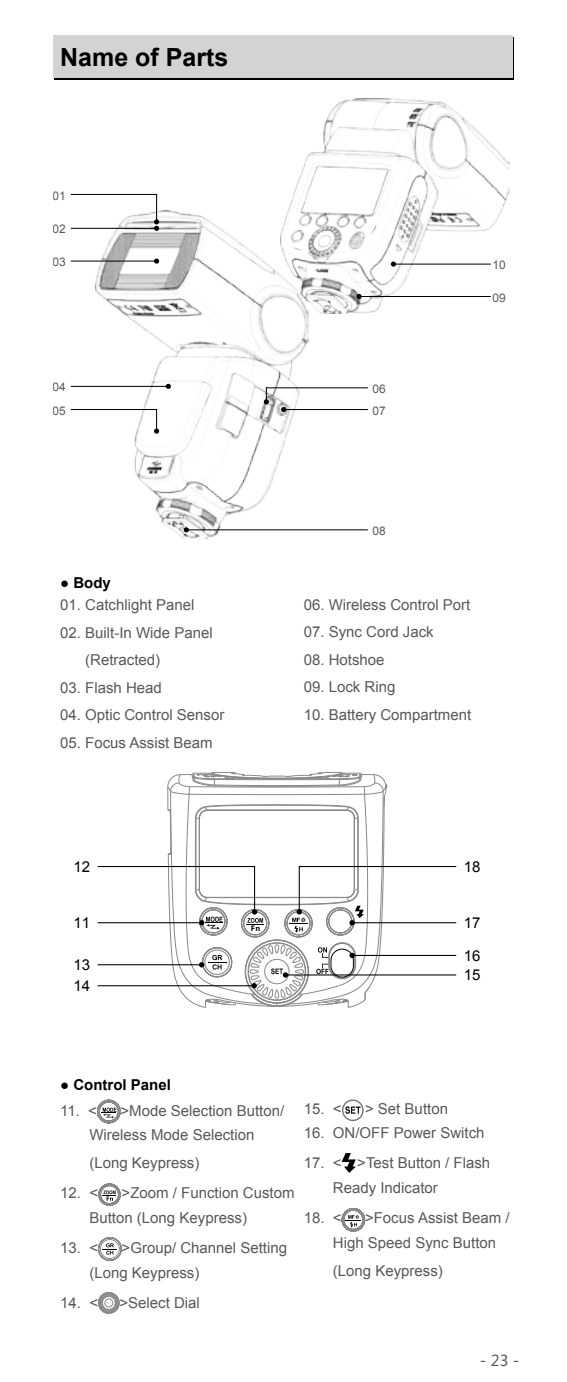
<style>
.page{position:relative;width:567px;height:1382px;background:#fff}
.page>*{position:absolute;margin:0;border:0;box-sizing:border-box;transform-origin:0 0}
.t1{font:700 25px "Arial";color:#000}
.t2{font:15px/25px "Arial";color:#595757}
.t3{font:700 15px "Arial";color:#000}
.t4{font:15px/21px "Arial";color:#000}
.t5{font:15px "Microsoft Ya Hei";color:#595757}
.t6{font:12px/21.8px "Arial";color:#595757}
.t7{font:700 7.5px "Microsoft Ya Hei";color:#000}
</style>
<div class="page">
<div style="left:54px;top:37px;width:460px;height:42px;background:#000"></div>
<div style="left:53px;top:35px;width:460px;height:43px;background:#d3d3d4"></div>
<svg style="left:97px;top:1100px;width:23px;height:23px"></svg>
<svg style="left:98px;top:1183px;width:23px;height:23px"></svg>
<svg style="left:98px;top:1237px;width:24px;height:24px"></svg>
<svg style="left:98px;top:1292px;width:21px;height:22px"></svg>
<svg style="left:98px;top:772px;width:358px;height:236px"></svg>
<div style="left:342px;top:1099px;width:22px;height:22px;border:1px solid #717071;border-radius:50%"></div>
<svg style="left:345px;top:1106px;width:16px;height:8px"></svg>
<svg style="left:342px;top:1153px;width:14px;height:20px"></svg>
<svg style="left:342px;top:1208px;width:23px;height:23px"></svg>
<img style="left:288px;top:98px;width:221px;height:216px">
<img style="left:95px;top:211px;width:214px;height:327px">
<svg style="left:391px;top:262px;width:100px;height:5px"></svg>
<svg style="left:184px;top:527px;width:184px;height:5px"></svg>
<svg style="left:356px;top:294px;width:135px;height:5px"></svg>
<svg style="left:264px;top:387px;width:104px;height:44px"></svg>
<svg style="left:71px;top:409px;width:88px;height:25px"></svg>
<svg style="left:71px;top:384px;width:100px;height:5px"></svg>
<svg style="left:71px;top:194px;width:88px;height:37px"></svg>
<svg style="left:71px;top:259px;width:88px;height:5px"></svg>
<svg style="left:362px;top:218px;width:15px;height:17px"></svg>
<svg style="left:284px;top:218px;width:25px;height:34px"></svg>
<img style="left:291px;top:230px;width:16px;height:13px">
<h1 class="t1" style="left:60px;top:40px;width:170px">Name of Parts</h1>
<p class="t6" style="left:53px;top:185px;width:15px">01</p>
<p class="t6" style="left:53px;top:218px;width:15px">02</p>
<p class="t6" style="left:53px;top:251px;width:15px">03</p>
<p class="t6" style="left:53px;top:376px;width:15px">04</p>
<p class="t6" style="left:53px;top:400px;width:15px">05</p>
<p class="t3" style="left:60px;top:572px;width:52px">● Body</p>
<p class="t2" style="left:60px;top:592px;width:136px">01. Catchlight Panel</p>
<p class="t2" style="left:85px;top:619px;width:129px;line-height:27.5px;text-indent:-25px">02. Built-In Wide Panel (Retracted)</p>
<p class="t2" style="left:60px;top:675px;width:103px">03. Flash Head</p>
<p class="t2" style="left:60px;top:702px;width:166px">04. Optic Control Sensor</p>
<p class="t2" style="left:60px;top:730px;width:154px">05. Focus Assist Beam</p>
<p class="t6" style="left:372px;top:378px;width:15px">06<br>07</p>
<p class="t6" style="left:492px;top:254px;width:15px">10</p>
<p class="t6" style="left:492px;top:287px;width:15px">09</p>
<p class="t6" style="left:372px;top:520px;width:15px">08</p>
<p class="t2" style="left:304px;top:592px;width:168px">06. Wireless Control Port</p>
<p class="t2" style="left:304px;top:619px;width:132px">07. Sync Cord Jack</p>
<p class="t2" style="left:304px;top:647px;width:82px">08. Hotshoe</p>
<p class="t2" style="left:304px;top:674px;width:93px">09. Lock Ring</p>
<p class="t2" style="left:304px;top:702px;width:169px">10. Battery Compartment</p>
<p class="t4" style="left:73px;top:856px;width:18px">12</p>
<p class="t4" style="left:464px;top:856px;width:18px">18</p>
<p class="t4" style="left:73px;top:912px;width:18px">11</p>
<p class="t7" style="left:251px;top:923px;width:11px">Fn</p>
<p class="t4" style="left:464px;top:912px;width:18px">17</p>
<p class="t4" style="left:464px;top:945px;width:18px">16</p>
<p class="t4" style="left:73px;top:954px;width:18px">13<br>14</p>
<p class="t4" style="left:464px;top:965px;width:18px">15</p>
<p class="t3" style="left:60px;top:1075px;width:112px">● Control Panel</p>
<p class="t2" style="left:60px;top:1098px;width:38px">11. &lt;</p>
<p class="t2" style="left:89px;top:1099px;width:196px;line-height:24.2px;text-indent:31px">&gt;Mode Selection Button/<br>Wireless Mode Selection</p>
<p class="t2" style="left:89px;top:1150px;width:112px">(Long Keypress)</p>
<p class="t2" style="left:60px;top:1180px;width:39px">12. &lt;</p>
<p class="t2" style="left:89px;top:1180px;width:207px;text-indent:32px">&gt;Zoom / Function Custom<br>Button (Long Keypress)</p>
<p class="t2" style="left:60px;top:1235px;width:39px">13. &lt;</p>
<p class="t2" style="left:89px;top:1235px;width:199px;text-indent:32px">&gt;Group/ Channel Setting (Long Keypress)</p>
<p class="t2" style="left:60px;top:1291px;width:39px">14. &lt;</p>
<p class="t2" style="left:119px;top:1291px;width:82px">&gt;Select Dial</p>
<p class="t2" style="left:304px;top:1097px;width:39px">15. &lt;</p>
<p class="t2" style="left:365px;top:1097px;width:84px">&gt; Set Button</p>
<p class="t2" style="left:304px;top:1121px;width:182px">16. ON/OFF Power Switch</p>
<p class="t2" style="left:333px;top:1151px;width:159px;text-indent:-29px">17. &lt; &gt;Test Button / Flash<br>Ready Indicator</p>
<p class="t2" style="left:304px;top:1206px;width:39px">18. &lt;</p>
<p class="t2" style="left:333px;top:1206px;width:178px;text-indent:32px">&gt;Focus Assist Beam /<br>High Speed Sync Button</p>
<p class="t2" style="left:333px;top:1258px;width:112px">(Long Keypress)</p>
<p class="t5" style="left:480px;top:1350px;width:41px">- 23 -</p>
</div>
